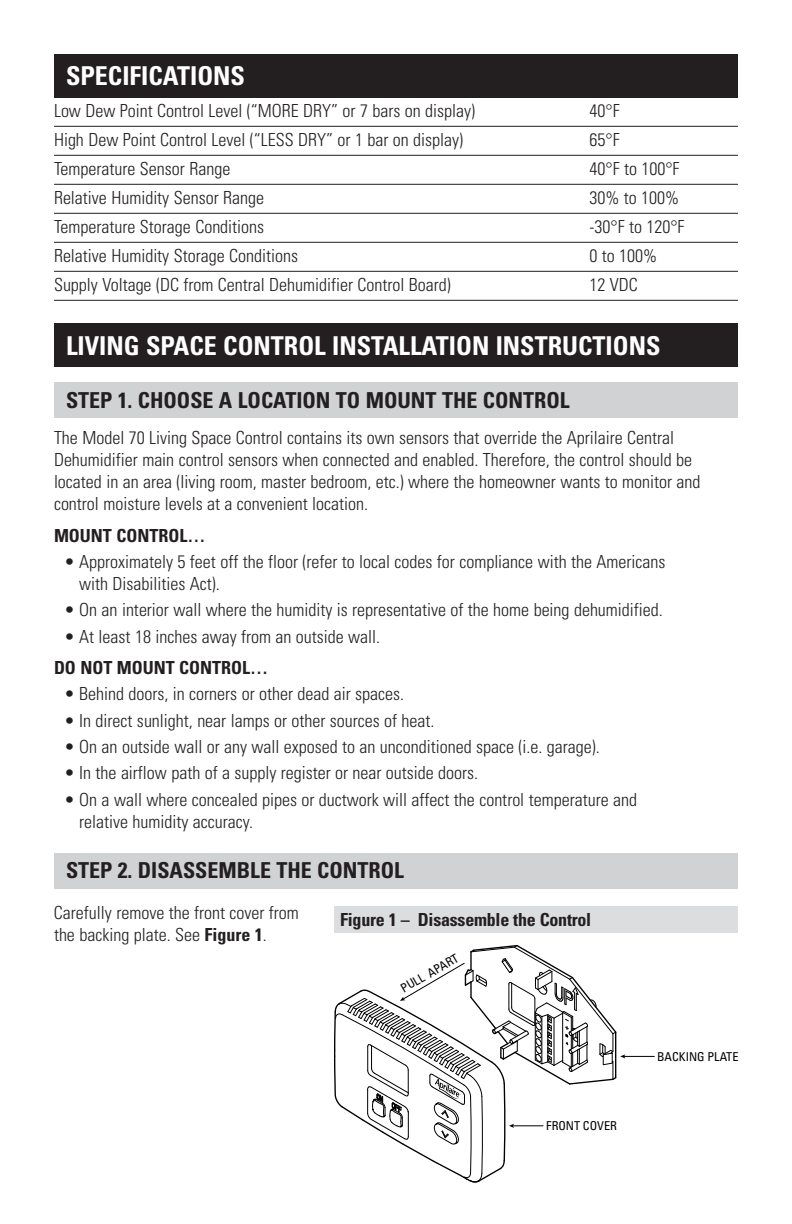
<style>
.page{position:relative;width:792px;height:1224px;background:#fff}
.page>*{position:absolute;margin:0;border:0;box-sizing:border-box;transform-origin:0 0}
.t1{font:700 condensed 26px "Univers";color:#fff}
.t2{font:700 condensed 22px "Univers";color:#231f20}
.t3{font:300 condensed 18px/22px "Univers";color:#231f20}
.t4{font:700 condensed 18px "Univers";letter-spacing:-.005em;color:#231f20}
.t5{font:condensed 12.2px "Univers";color:#000}
.s1{font-weight:700}
</style>
<div class="page">
<div style="left:54px;top:382px;width:684px;height:36px;background:#d1d2d4"></div>
<hr style="left:624px;top:1056px;width:30px;height:1px;background:#000">
<svg style="left:334px;top:945px;width:291px;height:238px"></svg>
<div style="left:334px;top:907px;width:404px;height:26px;background:#dcdddf"></div>
<div style="left:54px;top:324px;width:684px;height:43px;background:#231f20"></div>
<div style="left:54px;top:853px;width:684px;height:36px;background:#d1d2d4"></div>
<div style="left:54px;top:54px;width:684px;height:43px;background:#231f20"></div>
<hr style="left:54px;top:126px;width:684px;height:1px;background:#231f20">
<hr style="left:54px;top:155px;width:684px;height:1px;background:#231f20">
<hr style="left:54px;top:184px;width:684px;height:1px;background:#231f20">
<hr style="left:54px;top:213px;width:684px;height:1px;background:#231f20">
<hr style="left:54px;top:242px;width:684px;height:1px;background:#231f20">
<hr style="left:54px;top:271px;width:684px;height:1px;background:#231f20">
<hr style="left:54px;top:300px;width:684px;height:1px;background:#231f20">
<h1 class="t1" style="left:66px;top:66px;width:181px">SPECIFICATIONS</h1>
<p class="t3" style="left:54px;top:102px;width:423px">Low Dew Point Control Level (“MORE DRY” or 7 bars on display)</p>
<p class="t3" style="left:590px;top:102px;width:32px">40°F</p>
<p class="t3" style="left:54px;top:131px;width:411px">High Dew Point Control Level (“LESS DRY” or 1 bar on display)</p>
<p class="t3" style="left:589px;top:131px;width:32px">65°F</p>
<p class="t3" style="left:54px;top:160px;width:178px">Temperature Sensor Range</p>
<p class="t3" style="left:590px;top:160px;width:92px">40°F to 100°F</p>
<p class="t3" style="left:54px;top:189px;width:212px">Relative Humidity Sensor Range</p>
<p class="t3" style="left:589px;top:189px;width:91px">30% to 100%</p>
<p class="t3" style="left:54px;top:218px;width:212px">Temperature Storage Conditions</p>
<p class="t3" style="left:590px;top:218px;width:97px">-30°F to 120°F</p>
<p class="t3" style="left:54px;top:247px;width:246px">Relative Humidity Storage Conditions</p>
<p class="t3" style="left:590px;top:247px;width:69px">0 to 100%</p>
<p class="t3" style="left:54px;top:276px;width:398px">Supply Voltage (DC from Central Dehumidifier Control Board)</p>
<p class="t3" style="left:589px;top:276px;width:50px">12 VDC</p>
<h1 class="t1" style="left:66px;top:336px;width:596px">LIVING SPACE CONTROL INSTALLATION INSTRUCTIONS</h1>
<p class="t2" style="left:66px;top:392px;width:505px">STEP 1. CHOOSE A LOCATION TO MOUNT THE CONTROL</p>
<p class="t3" style="left:54px;top:429px;width:648px">The Model 70 Living Space Control contains its own sensors that override the Aprilaire Central Dehumidifier main control sensors when connected and enabled. Therefore, the control should be located in an area (living room, master bedroom, etc.) where the homeowner wants to monitor and control moisture levels at a convenient location.</p>
<p class="t4" style="left:54px;top:529px;width:153px">MOUNT CONTROL…</p>
<p class="t3" style="left:79px;top:552px;width:588px;text-indent:-15px">• Approximately 5 feet off the floor (refer to local codes for compliance with the Americans with Disabilities Act).</p>
<p class="t3" style="left:64px;top:601px;width:600px">• On an interior wall where the humidity is representative of the home being dehumidified.</p>
<p class="t3" style="left:64px;top:627px;width:318px">• At least 18 inches away from an outside wall.</p>
<p class="t4" style="left:54px;top:661px;width:216px">DO NOT MOUNT CONTROL…</p>
<p class="t3" style="left:64px;top:685px;width:342px">• Behind doors, in corners or other dead air spaces.</p>
<p class="t3" style="left:64px;top:711px;width:372px">• In direct sunlight, near lamps or other sources of heat.</p>
<p class="t3" style="left:64px;top:737px;width:537px">• On an outside wall or any wall exposed to an unconditioned space (i.e. garage).</p>
<p class="t3" style="left:64px;top:764px;width:416px">• In the airflow path of a supply register or near outside doors.</p>
<p class="t3" style="left:79px;top:790px;width:559px;text-indent:-15px">• On a wall where concealed pipes or ductwork will affect the control temperature and relative humidity accuracy.</p>
<p class="t2" style="left:66px;top:863px;width:340px">STEP 2. DISASSEMBLE THE CONTROL</p>
<p class="t3" style="left:54px;top:904px;width:246px">Carefully remove the front cover from the backing plate. See <span class="s1">Figure 1</span>.</p>
<p class="t4" style="left:340px;top:913px;width:253px">Figure 1 – Disassemble the Control</p>
<p class="t5" style="left:400px;top:985px;width:66px;rotate:-30deg">PULL APART</p>
<p class="t5" style="left:546px;top:1122px;width:72px">FRONT COVER</p>
<p class="t5" style="left:657px;top:1052px;width:83px">BACKING PLATE</p>
</div>
